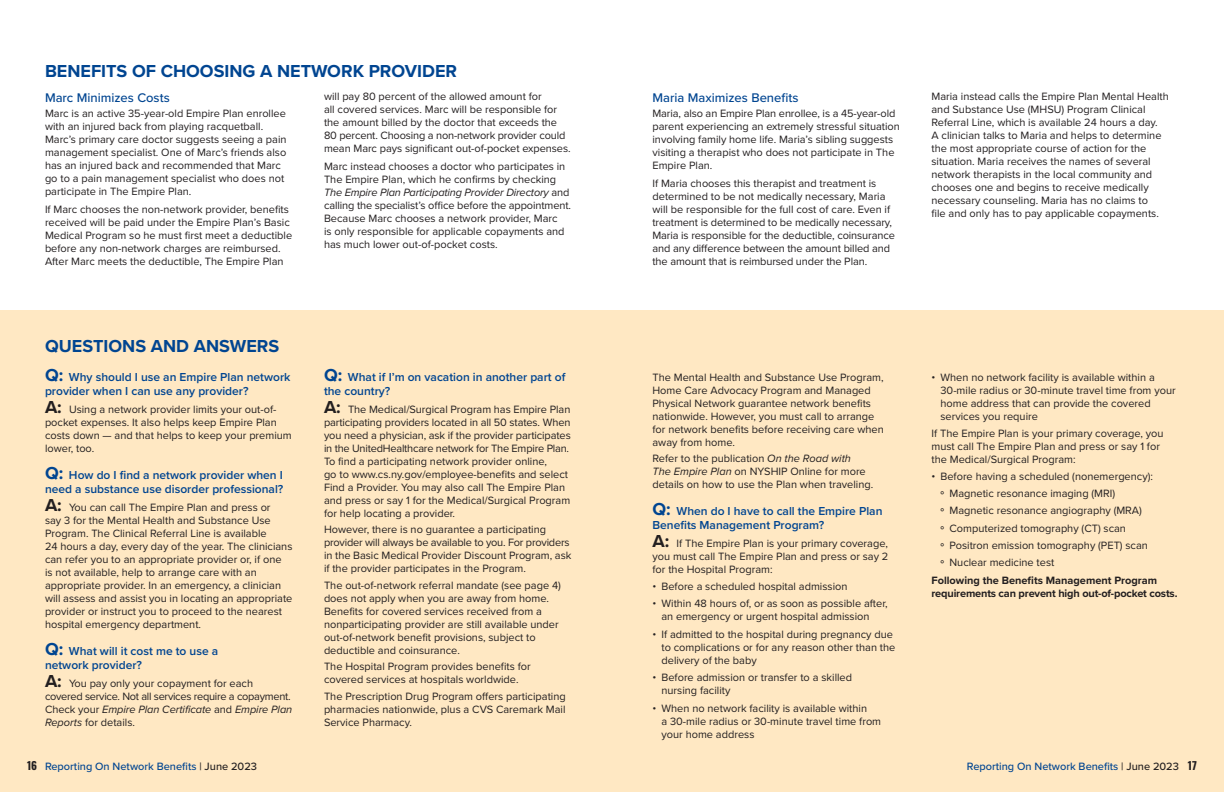
<style>
.page{position:relative;width:1224px;height:792px;background:#fff}
.page>*{position:absolute;margin:0;border:0;box-sizing:border-box;transform-origin:0 0}
.RO_2023_Section_Head{font:700 18px "Proxima Nova";color:#004591}
.RO_2023_Section_Head-2{font:500 13px "Proxima Nova";color:#004591}
.RO_2023_Questions_12{font:600 12px/14px "Proxima Nova";color:#004591}
.RO_2023_Answers_no_b{font:11px/13px "Proxima Nova";color:#231f20}
.RO_2023_Body_11_13{font:11px/13px "Proxima Nova";color:#231f20}
.RO_2023_Answers_no_b-2{font:11px/13px "Proxima Nova";letter-spacing:-.025em;color:#231f20}
.RO_2023_Answers_no_b-3{font:700 11px/13px "Proxima Nova";letter-spacing:-.015em;color:#231f20}
.t1{font:500 11px "Proxima Nova";color:#004591}
.s1{font-weight:700;font-size:18px}
.s2{font-style:italic}
.s3{font-size:13px}
.s4{font-family:"Oswald";font-weight:700;color:#231f20}
.s5{color:#231f20}
</style>
<div class="page">
<div style="left:0;top:310px;width:1224px;height:482px;background:#ffe8c3"></div>
<p class="RO_2023_Section_Head" style="left:45px;top:58px;width:414px">BENEFITS OF CHOOSING A NETWORK PROVIDER</p>
<p class="RO_2023_Section_Head-2" style="left:45px;top:88px;width:126px">Marc Minimizes Costs</p>
<p class="RO_2023_Body_11_13" style="left:45px;top:107px;width:243px">Marc is an active 35-year-old Empire Plan enrollee with an injured back from playing racquetball.<br>Marc’s primary care doctor suggests seeing a pain management specialist. One of Marc’s friends also has an injured back and recommended that Marc go to a pain management specialist who does not participate in The Empire Plan.</p>
<p class="RO_2023_Body_11_13" style="left:45px;top:202px;width:249px">If Marc chooses the non-network provider, benefits received will be paid under the Empire Plan’s Basic Medical Program so he must first meet a deductible before any non-network charges are reimbursed.<br>After Marc meets the deductible, The Empire Plan</p>
<p class="RO_2023_Section_Head" style="left:45px;top:332px;width:236px">QUESTIONS AND ANSWERS</p>
<p class="RO_2023_Questions_12" style="left:45px;top:369px;width:247px"><span class="s1">Q:</span> Why should I use an Empire Plan network provider when I can use any provider?</p>
<p class="RO_2023_Answers_no_b" style="left:45px;top:402px;width:248px"><span class="s1">A:</span> Using a network provider limits your out-of&shy;pocket expenses. It also helps keep Empire Plan costs down — and that helps to keep your premium lower, too.</p>
<p class="RO_2023_Questions_12" style="left:45px;top:467px;width:240px"><span class="s1">Q:</span> How do I find a network provider when I need a substance use disorder professional?</p>
<p class="RO_2023_Answers_no_b" style="left:45px;top:500px;width:249px"><span class="s1">A:</span> You can call The Empire Plan and press or<br>say 3 for the Mental Health and Substance Use Program. The Clinical Referral Line is available<br>24 hours a day, every day of the year. The clinicians can refer you to an appropriate provider or, if one<br>is not available, help to arrange care with an appropriate provider. In an emergency, a clinician will assess and assist you in locating an appropriate provider or instruct you to proceed to the nearest hospital emergency department.</p>
<p class="RO_2023_Questions_12" style="left:45px;top:643px;width:175px"><span class="s1">Q:</span> What will it cost me to use a network provider?</p>
<p class="RO_2023_Answers_no_b-2" style="left:45px;top:676px;width:249px"><span class="s1">A:</span> You pay only your copayment for each covered service. Not all services require a copayment.<br>Check your <span class="s2">Empire Plan Certificate</span> and <span class="s2">Empire Plan Reports</span> for details.</p>
<p class="RO_2023_Body_11_13" style="left:324px;top:90px;width:248px">will pay 80 percent of the allowed amount for<br>all covered services. Marc will be responsible for the amount billed by the doctor that exceeds the 80 percent. Choosing a non-network provider could mean Marc pays significant out-of-pocket expenses.</p>
<p class="RO_2023_Body_11_13" style="left:324px;top:159px;width:249px">Marc instead chooses a doctor who participates in The Empire Plan, which he confirms by checking <span class="s2">The Empire Plan Participating Provider Directory</span> and calling the specialist’s office before the appointment.<br>Because Marc chooses a network provider, Marc<br>is only responsible for applicable copayments and has much lower out-of-pocket costs.</p>
<p class="RO_2023_Questions_12" style="left:324px;top:369px;width:243px"><span class="s1">Q:</span> What if I’m on vacation in another part of the country?</p>
<p class="RO_2023_Answers_no_b" style="left:324px;top:402px;width:248px"><span class="s1">A:</span> The Medical/Surgical Program has Empire Plan participating providers located in all 50 states. When you need a physician, ask if the provider participates in the UnitedHealthcare network for The Empire Plan.<br>To find a participating network provider online,<br>go to www.cs.ny.gov/employee-benefits and select Find a Provider. You may also call The Empire Plan and press or say 1 for the Medical/Surgical Program for help locating a provider.</p>
<p class="RO_2023_Answers_no_b" style="left:324px;top:522px;width:249px">However, there is no guarantee a participating provider will always be available to you. For providers in the Basic Medical Provider Discount Program, ask if the provider participates in the Program.</p>
<p class="RO_2023_Answers_no_b" style="left:324px;top:578px;width:238px">The out-of-network referral mandate (see page 4) does not apply when you are away from home.<br>Benefits for covered services received from a nonparticipating provider are still available under out-of-network benefit provisions, subject to deductible and coinsurance.</p>
<p class="RO_2023_Answers_no_b" style="left:324px;top:660px;width:208px">The Hospital Program provides benefits for covered services at hospitals worldwide.</p>
<p class="RO_2023_Answers_no_b" style="left:324px;top:689px;width:243px;text-align:justify">The Prescription Drug Program offers participating pharmacies nationwide, plus a CVS Caremark Mail Service Pharmacy.</p>
<p class="RO_2023_Section_Head-2" style="left:652px;top:88px;width:147px">Maria Maximizes Benefits</p>
<p class="RO_2023_Body_11_13" style="left:652px;top:107px;width:249px">Maria, also an Empire Plan enrollee, is a 45-year-old parent experiencing an extremely stressful situation involving family home life. Maria’s sibling suggests visiting a therapist who does not participate in The Empire Plan.</p>
<p class="RO_2023_Body_11_13" style="left:652px;top:176px;width:244px">If Maria chooses this therapist and treatment is determined to be not medically necessary, Maria will be responsible for the full cost of care. Even if treatment is determined to be medically necessary, Maria is responsible for the deductible, coinsurance and any difference between the amount billed and the amount that is reimbursed under the Plan.</p>
<p class="RO_2023_Body_11_13" style="left:932px;top:90px;width:239px">Maria instead calls the Empire Plan Mental Health and Substance Use (MHSU) Program Clinical Referral Line, which is available 24 hours a day.<br>A clinician talks to Maria and helps to determine the most appropriate course of action for the situation. Maria receives the names of several network therapists in the local community and chooses one and begins to receive medically necessary counseling. Maria has no claims to<br>file and only has to pay applicable copayments.</p>
<p class="RO_2023_Answers_no_b" style="left:652px;top:370px;width:233px">The Mental Health and Substance Use Program, Home Care Advocacy Program and Managed Physical Network guarantee network benefits nationwide. However, you must call to arrange for network benefits before receiving care when away from home.</p>
<p class="RO_2023_Answers_no_b" style="left:652px;top:451px;width:222px">Refer to the publication <span class="s2">On the Road with<br>The Empire Plan</span> on NYSHIP Online for more details on how to use the Plan when traveling.</p>
<p class="RO_2023_Questions_12" style="left:652px;top:504px;width:231px"><span class="s1">Q:</span> When do I have to call the Empire Plan<br>Benefits Management Program?</p>
<p class="RO_2023_Answers_no_b" style="left:652px;top:536px;width:237px;text-align:justify"><span class="s1">A:</span> If The Empire Plan is your primary coverage, you must call The Empire Plan and press or say 2 for the Hospital Program:</p>
<p class="RO_2023_Answers_no_b" style="left:652px;top:579px;width:197px">• Before a scheduled hospital admission</p>
<p class="RO_2023_Answers_no_b" style="left:662px;top:597px;width:228px;text-indent:-9px">• Within 48 hours of, or as soon as possible after, an emergency or urgent hospital admission</p>
<p class="RO_2023_Answers_no_b" style="left:662px;top:627px;width:235px;text-indent:-9px">• If admitted to the hospital during pregnancy due to complications or for any reason other than the delivery of the baby</p>
<p class="RO_2023_Answers_no_b" style="left:662px;top:671px;width:192px;text-indent:-9px">• Before admission or transfer to a skilled nursing facility</p>
<p class="RO_2023_Answers_no_b" style="left:662px;top:701px;width:221px;text-indent:-9px">• When no network facility is available within<br>a 30-mile radius or 30-minute travel time from your home address</p>
<p class="RO_2023_Answers_no_b" style="left:940px;top:370px;width:237px;text-indent:-9px">• When no network facility is available within a 30-mile radius or 30-minute travel time from your home address that can provide the covered services you require</p>
<p class="RO_2023_Answers_no_b" style="left:932px;top:426px;width:234px">If The Empire Plan is your primary coverage, you must call The Empire Plan and press or say 1 for the Medical/Surgical Program:</p>
<p class="RO_2023_Answers_no_b" style="left:932px;top:469px;width:223px">• Before having a scheduled (nonemergency):</p>
<p class="RO_2023_Answers_no_b" style="left:940px;top:486px;width:176px"><span class="s3">°</span> Magnetic resonance imaging (MRI)</p>
<p class="RO_2023_Answers_no_b" style="left:940px;top:504px;width:203px"><span class="s3">°</span> Magnetic resonance angiography (MRA)</p>
<p class="RO_2023_Answers_no_b" style="left:940px;top:521px;width:187px"><span class="s3">°</span> Computerized tomography (CT) scan</p>
<p class="RO_2023_Answers_no_b" style="left:940px;top:538px;width:209px"><span class="s3">°</span> Positron emission tomography (PET) scan</p>
<p class="RO_2023_Answers_no_b" style="left:940px;top:556px;width:115px"><span class="s3">°</span> Nuclear medicine test</p>
<p class="RO_2023_Answers_no_b-3" style="left:932px;top:573px;width:247px">Following the Benefits Management Program requirements can prevent high out-of-pocket costs.</p>
<p class="t1" style="left:27px;top:758px;width:232px"><span class="s4">16</span> Reporting On Network Benefits <span class="s5">| June 2023</span></p>
<p class="t1" style="left:967px;top:758px;width:232px">Reporting On Network Benefits <span class="s5">| June 2023</span> <span class="s4">17</span></p>
</div>
